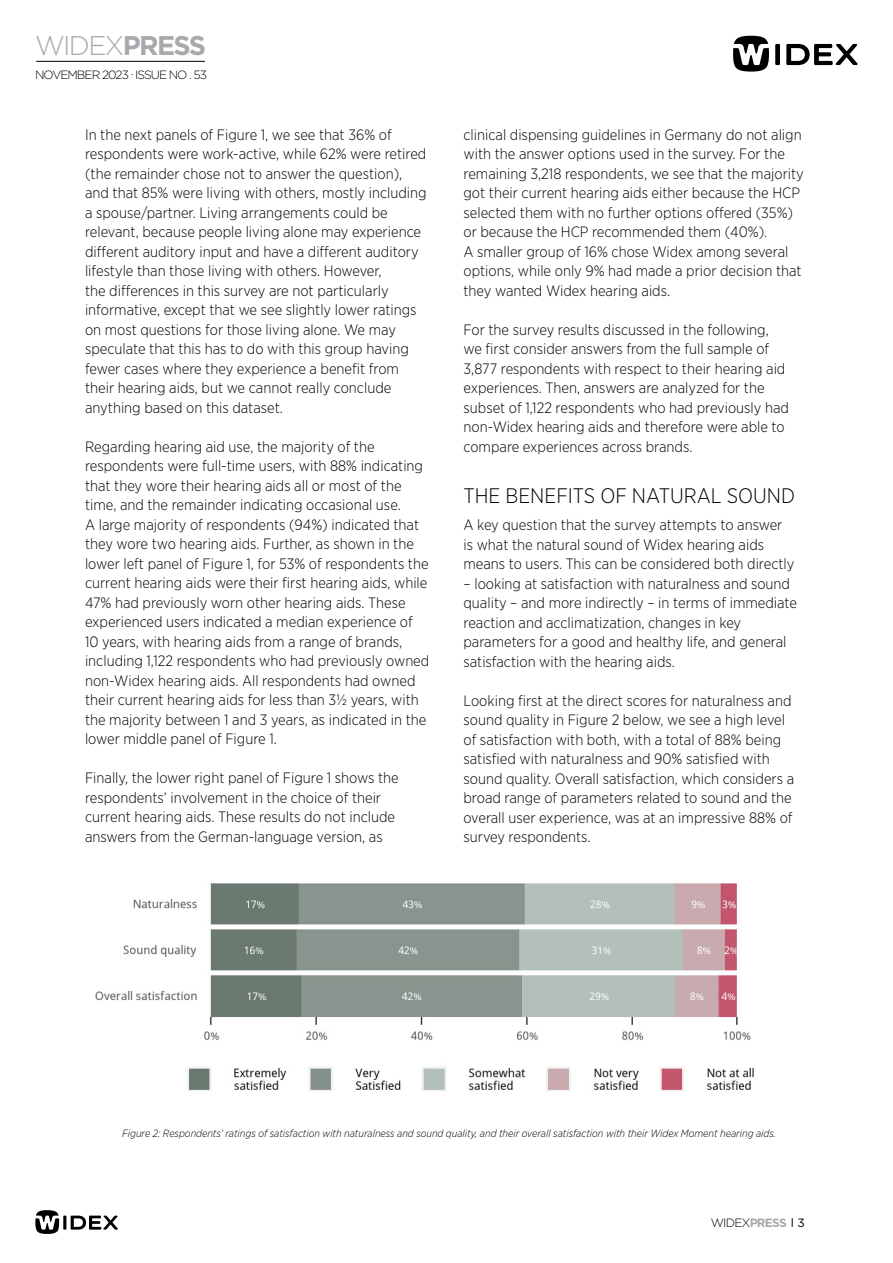
<style>
.page{position:relative;width:893px;height:1263px;background:#fff}
.page>*{position:absolute;margin:0;border:0;box-sizing:border-box;transform-origin:0 0}
.t1{font:300 27px "Gotham";letter-spacing:-.06em;color:#a7a9ac}
.t2{font:300 21px "Gotham Narrow";color:#000}
.t3{font:300 15px/19.5px "Gotham Narrow";color:#000}
.t4{font:300 12px "Gotham";letter-spacing:-.08em;color:#000}
.t5{font:italic 300 10.5px "Gotham Narrow";color:#000}
.s1{font-weight:700}
.s2{font-weight:700;color:#a7a9ac}
.s3{font-weight:400}
</style>
<div class="page">
<hr style="left:36px;top:61px;width:169px;height:1px;background:#000">
<div style="left:775px;top:44px;width:5px;height:21px;background:#000"></div>
<svg style="left:786px;top:44px;width:72px;height:21px"></svg>
<svg style="left:733px;top:36px;width:36px;height:36px"></svg>
<hr style="left:63px;top:1215px;width:3px;height:14px;background:#000">
<svg style="left:71px;top:1215px;width:47px;height:14px"></svg>
<svg style="left:35px;top:1210px;width:24px;height:24px"></svg>
<img style="left:95px;top:883px;width:659px;height:208px">
<h1 class="t1" style="left:35px;top:29px;width:173px">WIDEX<span class="s1">PRESS</span></h1>
<p class="t4" style="left:35px;top:67px;width:174px">NOVEMBER 2023 . ISSUE NO . 53</p>
<p class="t3" style="left:85px;top:124px;width:343px">In the next panels of Figure 1, we see that 36% of respondents were work-active, while 62% were retired (the remainder chose not to answer the question), and that 85% were living with others, mostly including a spouse/partner. Living arrangements could be relevant, because people living alone may experience different auditory input and have a different auditory lifestyle than those living with others. However,<br>the differences in this survey are not particularly informative, except that we see slightly lower ratings on most questions for those living alone. We may speculate that this has to do with this group having fewer cases where they experience a benefit from their hearing aids, but we cannot really conclude anything based on this dataset.</p>
<p class="t3" style="left:85px;top:436px;width:346px">Regarding hearing aid use, the majority of the respondents were full-time users, with 88% indicating that they wore their hearing aids all or most of the time, and the remainder indicating occasional use.<br>A large majority of respondents (94%) indicated that they wore two hearing aids. Further, as shown in the lower left panel of Figure 1, for 53% of respondents the current hearing aids were their first hearing aids, while 47% had previously worn other hearing aids. These experienced users indicated a median experience of 10 years, with hearing aids from a range of brands, including 1,122 respondents who had previously owned non-Widex hearing aids. All respondents had owned their current hearing aids for less than 3½ years, with the majority between 1 and 3 years, as indicated in the lower middle panel of Figure 1.</p>
<p class="t3" style="left:85px;top:768px;width:315px">Finally, the lower right panel of Figure 1 shows the respondents’ involvement in the choice of their current hearing aids. These results do not include answers from the German-language version, as</p>
<p class="t3" style="left:463px;top:124px;width:342px">clinical dispensing guidelines in Germany do not align with the answer options used in the survey. For the remaining 3,218 respondents, we see that the majority got their current hearing aids either because the HCP selected them with no further options offered (35%) or because the HCP recommended them (40%).<br>A smaller group of 16% chose Widex among several options, while only 9% had made a prior decision that they wanted Widex hearing aids.</p>
<p class="t3" style="left:463px;top:319px;width:327px">For the survey results discussed in the following, we first consider answers from the full sample of 3,877 respondents with respect to their hearing aid experiences. Then, answers are analyzed for the subset of 1,122 respondents who had previously had non-Widex hearing aids and therefore were able to compare experiences across brands.</p>
<h2 class="t2" style="left:463px;top:483px;width:333px">THE BENEFITS OF NATURAL SOUND</h2>
<p class="t3" style="left:463px;top:515px;width:332px">A key question that the survey attempts to answer is what the natural sound of Widex hearing aids means to users. This can be considered both directly</p>
<p class="t3" style="left:463px;top:573px;width:335px">– looking at satisfaction with naturalness and sound quality – and more indirectly – in terms of immediate reaction and acclimatization, changes in key parameters for a good and healthy life, and general satisfaction with the hearing aids.</p>
<p class="t3" style="left:463px;top:690px;width:332px">Looking first at the direct scores for naturalness and sound quality in Figure 2 below, we see a high level of satisfaction with both, with a total of 88% being satisfied with naturalness and 90% satisfied with sound quality. Overall satisfaction, which considers a broad range of parameters related to sound and the overall user experience, was at an impressive 88% of survey respondents.</p>
<p class="t5" style="left:122px;top:1127px;width:655px">Figure 2: Respondents’ ratings of satisfaction with naturalness and sound quality, and their overall satisfaction with their Widex Moment hearing aids.</p>
<p class="t4" style="left:711px;top:1215px;width:96px">WIDEX<span class="s2">PRESS</span> <span class="s3">3</span></p>
</div>
